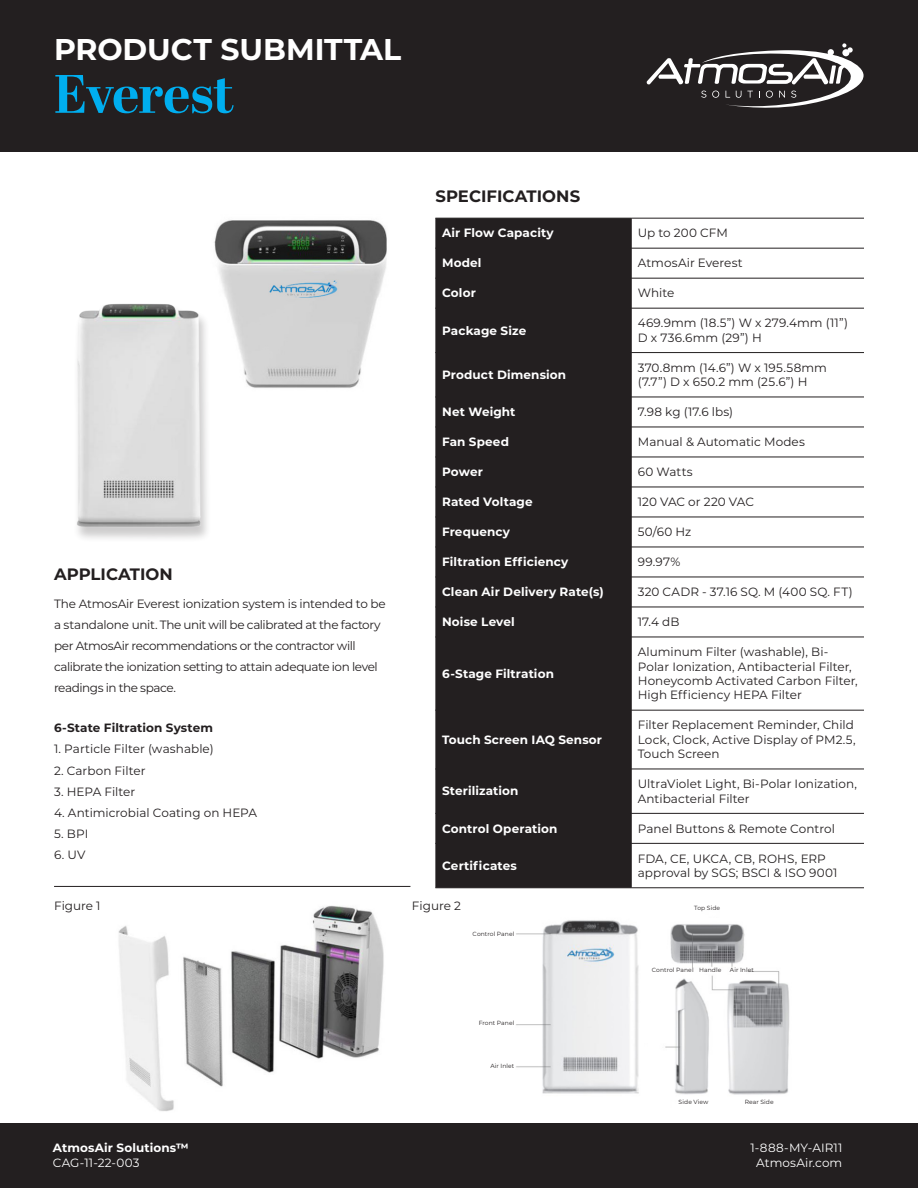
<style>
.page{position:relative;width:918px;height:1188px;background:#fff}
.page>*{position:absolute;margin:0;border:0;box-sizing:border-box;transform-origin:0 0}
.t1{font:700 54px "Abril Display";letter-spacing:-.01em;color:#00aeef}
.t2{font:700 30px "Montserrat";color:#fff}
.t3{font:700 16.5px "Montserrat";letter-spacing:.005em;color:#231f20}
.Chart_body{font:12px/14.4px "Montserrat";letter-spacing:.005em;color:#231f20}
.Chart_body-2{font:700 12px "Montserrat";letter-spacing:.01em;color:#fff}
.Body{font:12px/21px "Montserrat";letter-spacing:-.025em;color:#231f20}
.Body-2{font:12px "Montserrat";letter-spacing:.005em;color:#231f20}
.Body-3{font:12px "Montserrat";color:#231f20}
.t4{font:12px "Montserrat";letter-spacing:.01em;color:#fff}
.t5{font:700 12px "Montserrat";letter-spacing:.005em;color:#231f20}
.Chart_body-3{font:6px "Montserrat";letter-spacing:.015em;color:#231f20}
</style>
<div class="page">
<div style="left:0;top:0;width:918px;height:151px;background:#231f20"></div>
<div style="left:435px;top:219px;width:197px;height:669px;background:#231f20"></div>
<hr style="left:435px;top:218px;width:197px;height:1px;background:#231f20">
<hr style="left:632px;top:218px;width:232px;height:1px;background:#231f20">
<hr style="left:435px;top:248px;width:197px;height:1px;background:#231f20">
<hr style="left:632px;top:248px;width:232px;height:1px;background:#231f20">
<hr style="left:435px;top:278px;width:197px;height:1px;background:#231f20">
<hr style="left:632px;top:278px;width:232px;height:1px;background:#231f20">
<hr style="left:435px;top:308px;width:197px;height:1px;background:#231f20">
<hr style="left:632px;top:308px;width:232px;height:1px;background:#231f20">
<hr style="left:435px;top:352px;width:197px;height:1px;background:#231f20">
<hr style="left:632px;top:352px;width:232px;height:1px;background:#231f20">
<hr style="left:435px;top:427px;width:197px;height:1px;background:#231f20">
<hr style="left:632px;top:427px;width:232px;height:1px;background:#231f20">
<hr style="left:435px;top:457px;width:197px;height:1px;background:#231f20">
<hr style="left:632px;top:457px;width:232px;height:1px;background:#231f20">
<hr style="left:435px;top:487px;width:197px;height:1px;background:#231f20">
<hr style="left:632px;top:487px;width:232px;height:1px;background:#231f20">
<hr style="left:435px;top:517px;width:197px;height:1px;background:#231f20">
<hr style="left:632px;top:517px;width:232px;height:1px;background:#231f20">
<hr style="left:435px;top:547px;width:197px;height:1px;background:#231f20">
<hr style="left:632px;top:547px;width:232px;height:1px;background:#231f20">
<hr style="left:435px;top:637px;width:197px;height:1px;background:#231f20">
<hr style="left:632px;top:637px;width:232px;height:1px;background:#231f20">
<hr style="left:435px;top:710px;width:197px;height:1px;background:#231f20">
<hr style="left:632px;top:710px;width:232px;height:1px;background:#231f20">
<hr style="left:435px;top:577px;width:197px;height:1px;background:#231f20">
<hr style="left:632px;top:577px;width:232px;height:1px;background:#231f20">
<hr style="left:435px;top:607px;width:197px;height:1px;background:#231f20">
<hr style="left:632px;top:607px;width:232px;height:1px;background:#231f20">
<hr style="left:435px;top:769px;width:197px;height:1px;background:#231f20">
<hr style="left:632px;top:769px;width:232px;height:1px;background:#231f20">
<hr style="left:435px;top:813px;width:197px;height:1px;background:#231f20">
<hr style="left:632px;top:813px;width:232px;height:1px;background:#231f20">
<hr style="left:435px;top:843px;width:197px;height:1px;background:#231f20">
<hr style="left:632px;top:843px;width:232px;height:1px;background:#231f20">
<hr style="left:435px;top:888px;width:197px;height:1px;background:#231f20">
<hr style="left:632px;top:888px;width:232px;height:1px;background:#231f20">
<hr style="left:435px;top:397px;width:197px;height:1px;background:#231f20">
<hr style="left:632px;top:397px;width:232px;height:1px;background:#231f20">
<svg style="left:647px;top:43px;width:217px;height:65px"></svg>
<div style="left:833px;top:56px;width:7px;height:7px;background:#fff;border-radius:50%"></div>
<img style="left:214px;top:220px;width:173px;height:168px">
<div style="left:73px;top:303px;width:139px;height:240px;background:#231f20;opacity:.23"></div>
<img style="left:73px;top:303px;width:136px;height:226px">
<img style="left:118px;top:905px;width:266px;height:206px">
<img style="left:516px;top:920px;width:274px;height:175px">
<div style="left:0;top:1123px;width:918px;height:65px;background:#231f20"></div>
<hr style="left:54px;top:886px;width:356px;height:1px;background:#231f20">
<p class="t2" style="left:54px;top:28px;width:349px">PRODUCT SUBMITTAL</p>
<p class="t1" style="left:54px;top:57px;width:182px">Everest</p>
<p class="t3" style="left:54px;top:562px;width:120px">APPLICATION</p>
<p class="Body" style="left:54px;top:592px;width:333px">The AtmosAir Everest ionization system is intended to be</p>
<p class="Body" style="left:54px;top:613px;width:328px">a standalone unit. The unit will be calibrated at the factory per AtmosAir recommendations or the contractor will calibrate the ionization setting to attain adequate ion level readings in the space.</p>
<p class="t5" style="left:54px;top:719px;width:161px">6-State Filtration System</p>
<p class="Body-2" style="left:54px;top:741px;width:161px">1. Particle Filter (washable)</p>
<p class="Body-2" style="left:54px;top:762px;width:93px">2. Carbon Filter</p>
<p class="Body-3" style="left:54px;top:783px;width:83px">3. HEPA Filter</p>
<p class="Body-3" style="left:54px;top:804px;width:205px">4. Antimicrobial Coating on HEPA</p>
<p class="Body" style="left:54px;top:823px;width:36px">5. BPI</p>
<p class="Body" style="left:54px;top:844px;width:33px">6. UV</p>
<p class="t3" style="left:435px;top:184px;width:146px">SPECIFICATIONS</p>
<p class="Chart_body-2" style="left:442px;top:224px;width:113px">Air Flow Capacity</p>
<p class="Chart_body" style="left:638px;top:225px;width:92px">Up to 200 CFM</p>
<p class="Chart_body-2" style="left:442px;top:254px;width:41px">Model</p>
<p class="Chart_body" style="left:638px;top:255px;width:107px">AtmosAir Everest</p>
<p class="Chart_body-2" style="left:442px;top:284px;width:35px">Color</p>
<p class="Chart_body" style="left:638px;top:285px;width:38px">White</p>
<p class="Chart_body-2" style="left:442px;top:322px;width:86px">Package Size</p>
<p class="Chart_body" style="left:638px;top:315px;width:212px">469.9mm (18.5”) W x 279.4mm (11”)<br>D x 736.6mm (29”) H</p>
<p class="Chart_body-2" style="left:442px;top:366px;width:126px">Product Dimension</p>
<p class="Chart_body" style="left:638px;top:360px;width:191px">370.8mm (14.6”) W x 195.58mm (7.7”) D x 650.2 mm (25.6”) H</p>
<p class="Chart_body-2" style="left:442px;top:403px;width:75px">Net Weight</p>
<p class="Chart_body" style="left:638px;top:404px;width:97px">7.98 kg (17.6 lbs)</p>
<p class="Chart_body-2" style="left:442px;top:433px;width:68px">Fan Speed</p>
<p class="Chart_body" style="left:638px;top:434px;width:169px">Manual &amp; Automatic Modes</p>
<p class="Chart_body-2" style="left:442px;top:463px;width:42px">Power</p>
<p class="Chart_body" style="left:638px;top:464px;width:57px">60 Watts</p>
<p class="Chart_body-2" style="left:442px;top:493px;width:92px">Rated Voltage</p>
<p class="Chart_body" style="left:638px;top:494px;width:118px">120 VAC or 220 VAC</p>
<p class="Chart_body-2" style="left:442px;top:523px;width:69px">Frequency</p>
<p class="Chart_body" style="left:638px;top:524px;width:55px">50/60 Hz</p>
<p class="Chart_body-2" style="left:442px;top:553px;width:128px">Filtration Efficiency</p>
<p class="Chart_body" style="left:638px;top:554px;width:44px">99.97%</p>
<p class="Chart_body-2" style="left:442px;top:583px;width:163px">Clean Air Delivery Rate(s)</p>
<p class="Chart_body" style="left:638px;top:584px;width:216px">320 CADR - 37.16 SQ. M (400 SQ. FT)</p>
<p class="Chart_body-2" style="left:442px;top:613px;width:74px">Noise Level</p>
<p class="Chart_body" style="left:638px;top:614px;width:43px">17.4 dB</p>
<p class="Chart_body-2" style="left:442px;top:665px;width:113px">6-Stage Filtration</p>
<p class="Chart_body-2" style="left:442px;top:731px;width:162px">Touch Screen IAQ Sensor</p>
<p class="Chart_body" style="left:638px;top:644px;width:221px">Aluminum Filter (washable), Bi-Polar Ionization, Antibacterial Filter, Honeycomb Activated Carbon Filter, High Efficiency HEPA Filter</p>
<p class="Chart_body" style="left:638px;top:717px;width:219px">Filter Replacement Reminder, Child<br>Lock, Clock, Active Display of PM2.5,<br>Touch Screen</p>
<p class="Chart_body-2" style="left:442px;top:782px;width:78px">Sterilization</p>
<p class="Chart_body" style="left:638px;top:776px;width:221px">UltraViolet Light, Bi-Polar Ionization,<br>Antibacterial Filter</p>
<p class="Chart_body-2" style="left:442px;top:820px;width:117px">Control Operation</p>
<p class="Chart_body" style="left:638px;top:821px;width:199px">Panel Buttons &amp; Remote Control</p>
<p class="Chart_body-2" style="left:442px;top:857px;width:76px">Certificates</p>
<p class="Chart_body" style="left:638px;top:851px;width:201px">FDA, CE, UKCA, CB, ROHS, ERP approval by SGS; BSCI &amp; ISO 9001</p>
<p class="Body" style="left:54px;top:895px;width:48px">Figure 1</p>
<p class="Body" style="left:412px;top:895px;width:51px">Figure 2</p>
<p class="Chart_body-3" style="left:473px;top:929px;width:43px">Control Panel</p>
<p class="Chart_body-2" style="left:53px;top:1139px;width:137px">AtmosAir Solutions™</p>
<p class="t4" style="left:53px;top:1155px;width:88px">CAG-11-22-003</p>
<p class="Chart_body-3" style="left:479px;top:1019px;width:37px">Front Panel</p>
<p class="Chart_body-3" style="left:491px;top:1062px;width:25px">Air Inlet</p>
<p class="Chart_body-3" style="left:694px;top:904px;width:27px">Top Side</p>
<p class="Chart_body-3" style="left:652px;top:966px;width:43px">Control Panel</p>
<p class="Chart_body-3" style="left:699px;top:966px;width:24px">Handle</p>
<p class="Chart_body-3" style="left:730px;top:966px;width:25px">Air Inlet</p>
<p class="Chart_body-3" style="left:679px;top:1098px;width:31px">Side View</p>
<p class="Chart_body-3" style="left:745px;top:1098px;width:31px">Rear Side</p>
<p class="t4" style="left:750px;top:1140px;width:94px">1-888-MY-AIR11</p>
<p class="t4" style="left:756px;top:1155px;width:88px">AtmosAir.com</p>
</div>
